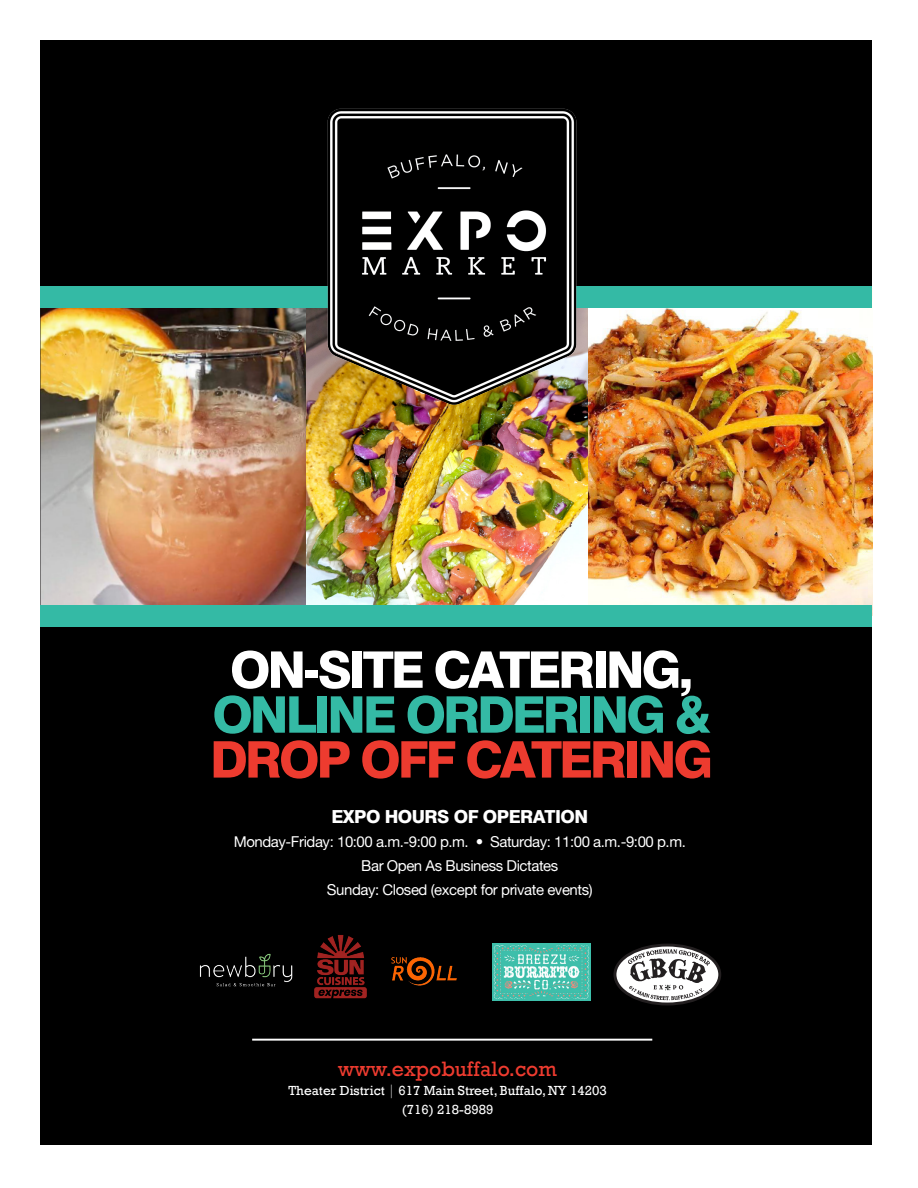
<style>
.page{position:relative;width:918px;height:1188px;background:#fff}
.page>*{position:absolute;margin:0;border:0;box-sizing:border-box;transform-origin:0 0}
.t1{font:800 50.55px "Swiss 721 BT";letter-spacing:-.06em;color:#fff}
.t2{font:800 50.55px "Swiss 721 BT";letter-spacing:-.06em;color:#34baa5}
.t3{font:800 50.55px "Swiss 721 BT";letter-spacing:-.06em;color:#ed3b2f}
.t4{font:21.3px "Rockwell";color:#ed3b2f}
.t5{font:800 18px "Swiss 721 BT";letter-spacing:-.03em;color:#fff}
.t6{font:15px "Alte Haas Grotesk";letter-spacing:-.03em;color:#fff}
.t7{font:13.5px "Rockwell";color:#fff}
.s1{font-family:"Swiss 721 BT";font-weight:100}
</style>
<div class="page">
<div style="left:40px;top:40px;width:832px;height:1105px;background:#000"></div>
<img style="left:40px;top:308px;width:267px;height:297px">
<img style="left:307px;top:410px;width:282px;height:195px">
<img style="left:589px;top:308px;width:283px;height:297px">
<hr style="left:252px;top:1039px;width:400px;height:2px;background:#fff">
<div style="left:40px;top:287px;width:832px;height:21px;background:#34baa5"></div>
<img style="left:302px;top:108px;width:301px;height:302px">
<img style="left:391px;top:957px;width:66px;height:29px">
<svg style="left:615px;top:945px;width:105px;height:59px"></svg>
<div style="left:613px;top:944px;width:108px;height:61px;border:3px solid #231f20;border-radius:50%"></div>
<svg style="left:628px;top:949px;width:82px;height:51px;background:#b3b2b2"></svg>
<img style="left:199px;top:953px;width:94px;height:34px">
<img style="left:493px;top:943px;width:97px;height:57px">
<img style="left:314px;top:935px;width:53px;height:64px">
<div style="left:40px;top:605px;width:832px;height:21px;background:#34baa5"></div>
<p class="t1" style="left:230px;top:639px;width:465px">ON-SITE CATERING,</p>
<p class="t2" style="left:212px;top:684px;width:500px">ONLINE ORDERING &amp;</p>
<p class="t3" style="left:210px;top:729px;width:505px">DROP OFF CATERING</p>
<p class="t5" style="left:332px;top:806px;width:258px">EXPO HOURS OF OPERATION</p>
<p class="t6" style="left:234px;top:833px;width:454px">Monday-Friday: 10:00 a.m.-9:00 p.m. • Saturday: 11:00 a.m.-9:00 p.m.</p>
<p class="t6" style="left:361px;top:857px;width:199px">Bar Open As Business Dictates</p>
<p class="t6" style="left:327px;top:881px;width:267px">Sunday: Closed (except for private events)</p>
<p class="t4" style="left:338px;top:1057px;width:220px">www.expobuffalo.com</p>
<p class="t7" style="left:288px;top:1083px;width:320px">Theater District <span class="s1">|</span> 617 Main Street, Buffalo, NY 14203</p>
<p class="t7" style="left:402px;top:1102px;width:93px">(716) 218-8989</p>
</div>
